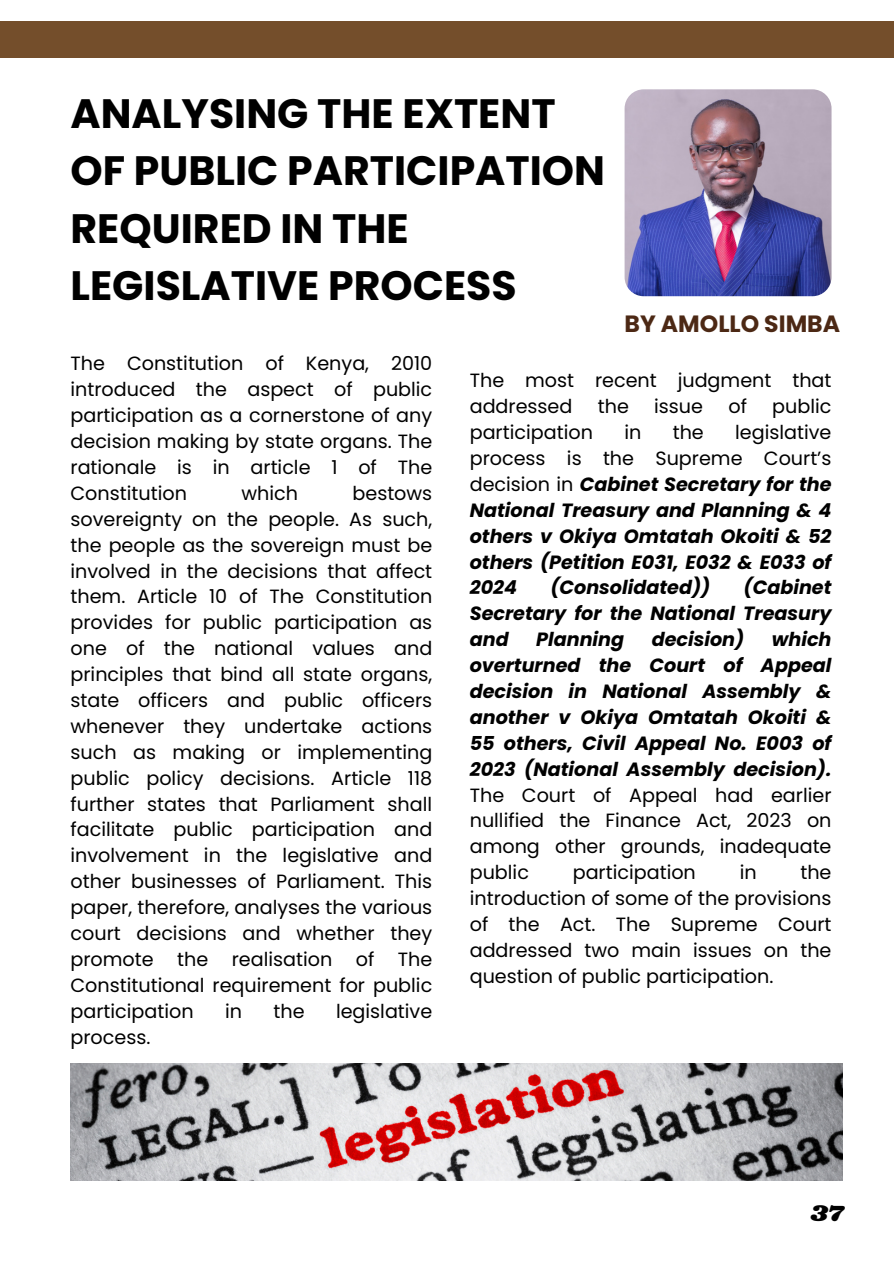
<style>
.page{position:relative;width:894px;height:1264px;background:#fff}
.page>*{position:absolute;margin:0;border:0;box-sizing:border-box;transform-origin:0 0}
.t1{font:700 41.1px/57.3px "Poppins";color:#000}
.t2{font:23.7px "Shrikhand";color:#000}
.t3{font:700 23.55px "Poppins";color:#4c2814}
.t4{font:19.2px/25.8px "Poppins";color:#000;text-align:justify}
.t5{font:italic 700 19.2px/25.8px "Poppins";color:#000;text-align:justify}
.s1{font-weight:400;font-style:normal}
</style>
<div class="page">
<div style="left:0;top:21px;width:893px;height:36px;background:#744e2b"></div>
<img style="left:624px;top:89px;width:207px;height:207px;border-radius:19px">
<img style="left:70px;top:1063px;width:772px;height:117px">
<h2 class="t1" style="left:70px;top:85px;width:536px">ANALYSING THE EXTENT<br>OF PUBLIC PARTICIPATION<br>REQUIRED IN THE<br>LEGISLATIVE PROCESS</h2>
<p class="t3" style="left:624px;top:307px;width:217px">BY AMOLLO SIMBA</p>
<p class="t4" style="left:70px;top:351px;width:363px">The Constitution of Kenya, 2010 introduced the aspect of public participation as a cornerstone of any decision making by state organs. The rationale is in article 1 of The Constitution</p>
<p class="t4" style="left:241px;top:480px;width:58px">which</p>
<p class="t4" style="left:70px;top:480px;width:363px;text-indent:282px">bestows sovereignty on the people. As such, the people as the sovereign must be involved in the decisions that affect them. Article 10 of The Constitution provides for public participation as one of the national values and principles that bind all state organs, state officers and public officers whenever they undertake actions such as making or implementing public policy decisions. Article 118 further states that Parliament shall facilitate public participation and involvement in the legislative and other businesses of Parliament. This paper, therefore, analyses the various court decisions and whether they promote the realisation of The Constitutional requirement for public participation</p>
<p class="t4" style="left:225px;top:998px;width:18px">in</p>
<p class="t4" style="left:273px;top:998px;width:33px">the</p>
<p class="t4" style="left:336px;top:998px;width:98px">legislative</p>
<p class="t4" style="left:70px;top:1023px;width:81px">process.</p>
<p class="t4" style="left:469px;top:368px;width:363px">The most recent judgment that addressed</p>
<p class="t4" style="left:597px;top:393px;width:33px">the</p>
<p class="t4" style="left:654px;top:393px;width:50px">issue</p>
<p class="t4" style="left:728px;top:393px;width:20px">of</p>
<p class="t4" style="left:772px;top:393px;width:61px">public</p>
<p class="t5" style="left:469px;top:419px;width:363px;text-indent:265px"><span class="s1">legislative process is the Supreme Court’s decision in</span> Cabinet Secretary for the National Treasury and Planning &amp; 4 others v Okiya Omtatah Okoiti &amp; 52 others (Petition E031, E032 &amp; E033 of 2024</p>
<p class="t4" style="left:469px;top:419px;width:125px">participation</p>
<p class="t4" style="left:624px;top:419px;width:18px">in</p>
<p class="t4" style="left:672px;top:419px;width:33px">the</p>
<p class="t5" style="left:469px;top:575px;width:363px;text-indent:274px">(Cabinet Secretary for the National Treasury and</p>
<p class="t5" style="left:550px;top:575px;width:161px">(Consolidated))</p>
<p class="t5" style="left:536px;top:626px;width:89px">Planning</p>
<p class="t5" style="left:651px;top:626px;width:94px">decision)</p>
<p class="t5" style="left:469px;top:626px;width:363px;text-indent:302px">which overturned the Court of Appeal decision in National Assembly &amp; another v Okiya Omtatah Okoiti &amp; 55 others, Civil Appeal No. E003 of 2023 (National Assembly decision).<br><span class="s1">The Court of Appeal had earlier nullified the Finance Act, 2023 on among other grounds, inadequate public</span></p>
<p class="t4" style="left:572px;top:859px;width:125px">participation</p>
<p class="t4" style="left:739px;top:859px;width:18px">in</p>
<p class="t4" style="left:469px;top:859px;width:363px;text-indent:330px">the introduction of some of the provisions of the Act. The Supreme Court addressed two main issues on the question of public participation.</p>
<p class="t2" style="left:810px;top:1196px;width:34px">37</p>
</div>
